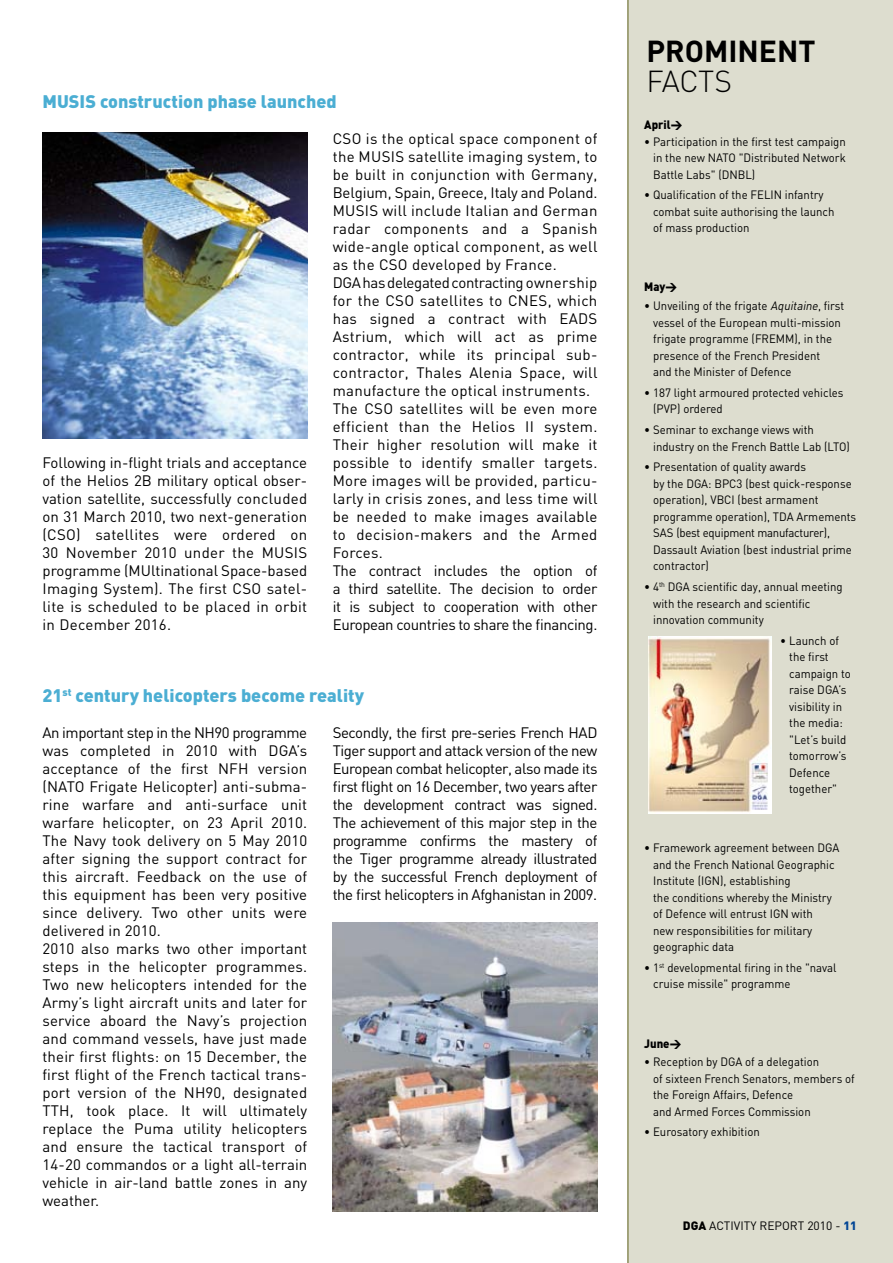
<style>
.page{position:relative;width:893px;height:1263px;background:#fff}
.page>*{position:absolute;margin:0;border:0;box-sizing:border-box;transform-origin:0 0}
.t1{font:700 30px "DIN";color:#000}
.t2{font:300 30px "DIN";letter-spacing:-.015em;color:#000}
.t3{font:900 18px "DIN";color:#4baed3}
.t4{font:15px/18px "DIN";letter-spacing:.01em;color:#000}
.t5{font:12px/16.5px "DIN";color:#000;scale:.95 1}
.t6{font:12px "DIN";color:#000}
.t7{font:900 12px "DIN";color:#000;scale:.95 1}
.t8{font:900 12px "DIN";color:#000}
.s1{font-style:italic}
.s2{font-weight:900;color:#004494}
</style>
<div class="page">
<img style="left:43px;top:132px;width:264px;height:306px">
<img style="left:333px;top:923px;width:264px;height:289px">
<div style="left:627px;top:0;width:266px;height:1263px;background:#ddddcf"></div>
<hr style="left:627px;top:0;width:2px;height:1263px;background:#8e905f">
<img style="left:648px;top:637px;width:123px;height:177px">
<p class="t3" style="left:43px;top:89px;width:296px">MUSIS construction phase launched</p>
<p class="t4" style="left:43px;top:453px;width:266px;text-align:justify">Following in-flight trials and acceptance of the Helios 2B military optical obser&shy;vation satellite, successfully concluded on 31 March 2010, two next-generation (CSO) satellites were ordered on 30 November 2010 under the MUSIS programme (MUltinational Space-based Imaging System). The first CSO satel&shy;lite is scheduled to be placed in orbit in December 2016.</p>
<p class="t4" style="left:333px;top:129px;width:266px">CSO is the optical space component of the MUSIS satellite imaging system, to be built in conjunction with Germany, Belgium, Spain, Greece, Italy and Poland.<br>MUSIS will include Italian and German radar components and a Spanish wide-angle optical component, as well as the CSO developed by France.<br>DGA has delegated contracting ownership for the CSO satellites to CNES, which has signed a contract with EADS Astrium, which will act as prime contractor, while its principal sub&shy;contractor, Thales Alenia Space, will manufacture the optical instruments.<br>The CSO satellites will be even more efficient than the Helios II system.<br>Their higher resolution will make it possible to identify smaller targets.<br>More images will be provided, particu&shy;larly in crisis zones, and less time will be needed to make images available to decision-makers and the Armed Forces.<br>The contract includes the option of a third satellite. The decision to order it is subject to cooperation with other European countries to share the financing.</p>
<p class="t3" style="left:43px;top:683px;width:323px">21<sup>st</sup> century helicopters become reality</p>
<p class="t4" style="left:333px;top:723px;width:266px;text-align:justify">Secondly, the first pre-series French HAD Tiger support and attack version of the new European combat helicopter, also made its first flight on 16 December, two years after the development contract was signed.<br>The achievement of this major step in the programme confirms the mastery of the Tiger programme already illustrated by the successful French deployment of the first helicopters in Afghanistan in 2009.</p>
<p class="t4" style="left:43px;top:723px;width:266px">An important step in the NH90 programme was completed in 2010 with DGA’s acceptance of the first NFH version (NATO Frigate Helicopter) anti-subma&shy;rine warfare and anti-surface unit warfare helicopter, on 23 April 2010.<br>The Navy took delivery on 5 May 2010 after signing the support contract for this aircraft. Feedback on the use of this equipment has been very positive since delivery. Two other units were delivered in 2010.<br>2010 also marks two other important steps in the helicopter programmes.<br>Two new helicopters intended for the Army’s light aircraft units and later for service aboard the Navy’s projection and command vessels, have just made their first flights: on 15 December, the first flight of the French tactical trans&shy;port version of the NH90, designated TTH, took place. It will ultimately replace the Puma utility helicopters and ensure the tactical transport of 14-20 commandos or a light all-terrain vehicle in air-land battle zones in any weather.</p>
<h1 class="t1" style="left:646px;top:31px;width:171px">PROMINENT</h1>
<h1 class="t2" style="left:646px;top:62px;width:87px">FACTS</h1>
<p class="t7" style="left:644px;top:117px;width:42px">April&gt;</p>
<p class="t5" style="left:653px;top:133px;width:204px;text-align:justify;text-indent:-9px">• Participation in the first test campaign in the new NATO "Distributed Network Battle Labs" (DNBL)</p>
<p class="t5" style="left:653px;top:187px;width:192px;text-indent:-9px">• Qualification of the FELIN infantry combat suite authorising the launch of mass production</p>
<p class="t7" style="left:644px;top:279px;width:36px">May&gt;</p>
<p class="t5" style="left:653px;top:297px;width:203px;text-indent:-9px">• Unveiling of the frigate <span class="s1">Aquitaine</span>, first vessel of the European multi-mission frigate programme (FREMM), in the presence of the French President<br>and the Minister of Defence</p>
<p class="t5" style="left:653px;top:384px;width:202px;text-indent:-9px">• 187 light armoured protected vehicles (PVP) ordered</p>
<p class="t5" style="left:653px;top:421px;width:209px;text-indent:-9px">• Seminar to exchange views with industry on the French Battle Lab (LTO)</p>
<p class="t5" style="left:653px;top:458px;width:215px;text-indent:-9px">• Presentation of quality awards<br>by the DGA: BPC3 (best quick-response operation), VBCI (best armament programme operation), TDA Armements SAS (best equipment manufacturer), Dassault Aviation (best industrial prime contractor)</p>
<p class="t5" style="left:653px;top:578px;width:201px;text-indent:-9px">• 4<sup>th</sup> DGA scientific day, annual meeting with the research and scientific innovation community</p>
<p class="t5" style="left:789px;top:632px;width:66px;text-indent:-9px">• Launch of the first campaign to raise DGA’s visibility in the media: "Let’s build tomorrow’s<br>Defence together"</p>
<p class="t5" style="left:653px;top:839px;width:198px;text-indent:-9px">• Framework agreement between DGA and the French National Geographic<br>Institute (IGN), establishing<br>the conditions whereby the Ministry of Defence will entrust IGN with<br>new responsibilities for military geographic data</p>
<p class="t5" style="left:653px;top:959px;width:195px;text-indent:-9px">• 1<sup>st</sup> developmental firing in the "naval cruise missile" programme</p>
<p class="t7" style="left:644px;top:1035px;width:41px">June&gt;</p>
<p class="t5" style="left:653px;top:1053px;width:214px;text-indent:-9px">• Reception by DGA of a delegation<br>of sixteen French Senators, members of the Foreign Affairs, Defence<br>and Armed Forces Commission</p>
<p class="t5" style="left:644px;top:1123px;width:123px">• Eurosatory exhibition</p>
<p class="t8" style="left:683px;top:1217px;width:9px">DGA</p>
<p class="t6" style="left:709px;top:1218px;width:149px">ACTIVITY REPORT 2010 - <span class="s2">11</span></p>
</div>
